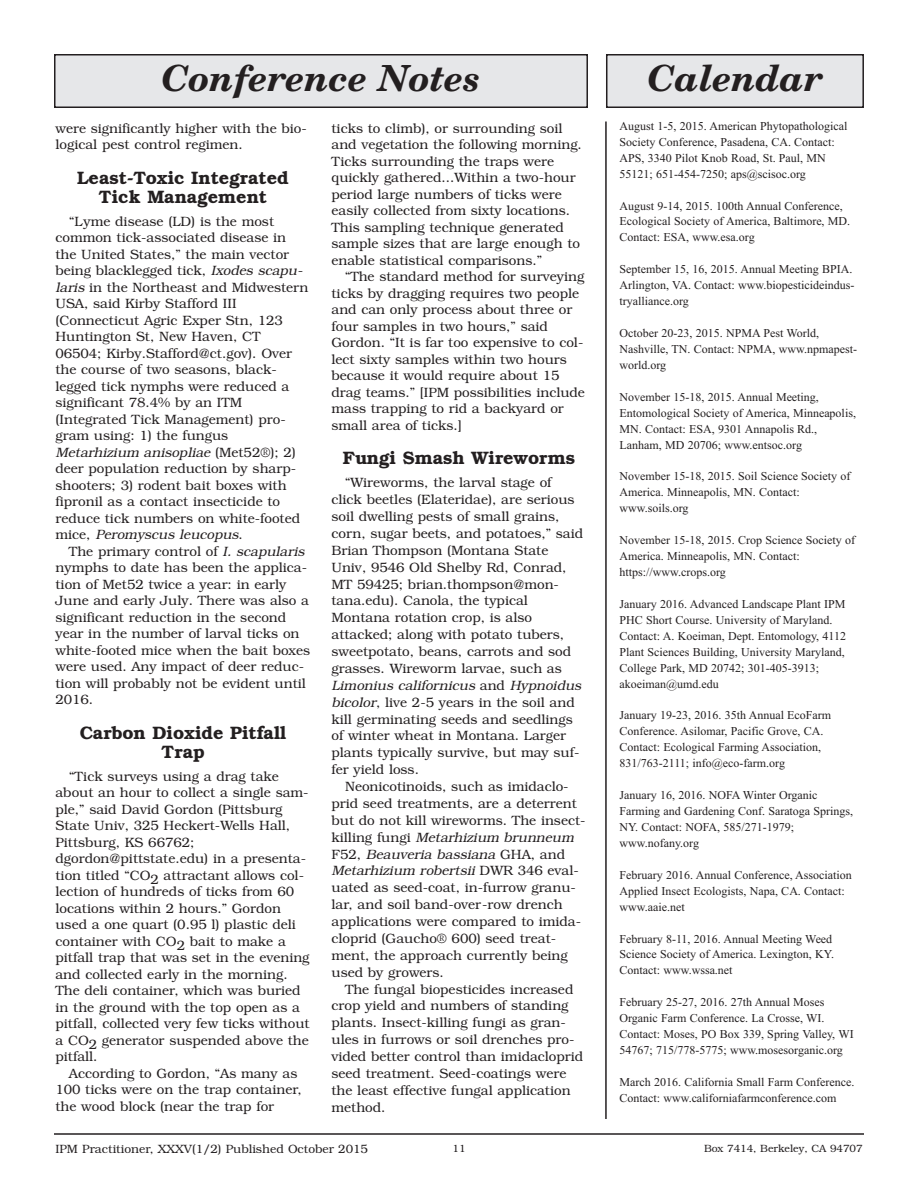
<style>
.page{position:relative;width:918px;height:1188px;background:#fff}
.page>*{position:absolute;margin:0;border:0;box-sizing:border-box;transform-origin:0 0}
.t1{font:italic 700 36px "New Century Schlbk";color:#231f20}
.t2{font:600 18px/19.5px "Bookman";color:#231f20;text-align:center}
.t3{font:300 13.5px/16.5px "Bookman";color:#231f20}
.t4{font:12px/15.9px "Times New Roman";color:#231f20}
.t5{font:300 12px "Bookman";color:#231f20}
.t6{font:300 10.5px "Bookman";color:#231f20}
.s1{font-style:italic}
</style>
<div class="page">
<hr style="left:54px;top:1133px;width:810px;height:2px;background:#231f20">
<div style="left:607px;top:55px;width:256px;height:52px;background:#e6e7e9"></div>
<div style="left:606px;top:54px;width:258px;height:54px;border:2px solid #231f20"></div>
<hr style="left:605px;top:122px;width:2px;height:997px;background:#231f20">
<div style="left:55px;top:55px;width:532px;height:52px;background:#e6e7e9"></div>
<div style="left:54px;top:54px;width:534px;height:54px;border:2px solid #231f20"></div>
<h1 class="t1" style="left:162px;top:65px;width:320px">Conference Notes</h1>
<p class="t3" style="left:56px;top:120px;width:253px">were significantly higher with the bio&shy;logical pest control regimen.</p>
<h2 class="t2" style="left:77px;top:168px;width:213px">Least-Toxic Integrated<br>Tick Management</h2>
<p class="t3" style="left:56px;top:213px;width:255px;text-indent:14px">“Lyme disease (LD) is the most common tick-associated disease in the United States,” the main vector being blacklegged tick, <span class="s1">Ixodes scapu&shy;laris</span> in the Northeast and Midwestern USA, said Kirby Stafford III (Connecticut Agric Exper Stn, 123<br>Huntington St, New Haven, CT 06504; Kirby.Stafford@ct.gov). Over the course of two seasons, black&shy;legged tick nymphs were reduced a significant 78.4% by an ITM (Integrated Tick Management) pro&shy;gram using: 1) the fungus <span class="s1">Metarhizium anisopliae</span> ( M e t 5 2 ® ) ; 2 ) deer population reduction by sharp&shy;shooters; 3) rodent bait boxes with fipronil as a contact insecticide to reduce tick numbers on white-footed m i c e , <span class="s1">Peromyscus leucopus</span>.</p>
<p class="t3" style="left:56px;top:543px;width:256px;text-indent:13px">The primary control of <span class="s1">I. scapularis </span>nymphs to date has been the applica&shy;tion of Met52 twice a year: in early June and early July. There was also a significant reduction in the second year in the number of larval ticks on white-footed mice when the bait boxes were used. Any impact of deer reduc&shy;tion will probably not be evident until 2016.</p>
<h2 class="t2" style="left:80px;top:723px;width:208px">Carbon Dioxide Pitfall<br>Trap</h2>
<p class="t3" style="left:56px;top:768px;width:256px;text-indent:14px">“Tick surveys using a drag take about an hour to collect a single sam&shy;ple,” said David Gordon (Pittsburg State Univ, 325 Heckert-Wells Hall, Pittsburg, KS 66762; dgordon@pittstate.edu) in a presenta&shy;tion titled “CO2 attractant allows col&shy;lection of hundreds of ticks from 60 locations within 2 hours.” Gordon used a one quart (0.95 l) plastic deli container with CO2 bait to make a pitfall trap that was set in the evening and collected early in the morning.<br>The deli container, which was buried in the ground with the top open as a pitfall, collected very few ticks without a CO2 generator suspended above the pitfall.</p>
<p class="t3" style="left:56px;top:1065px;width:248px;text-indent:13px">According to Gordon, “As many as<br>100 ticks were on the trap container, the wood block (near the trap for</p>
<p class="t3" style="left:332px;top:120px;width:252px">ticks to climb), or surrounding soil and vegetation the following morning.<br>Ticks surrounding the traps were quickly gathered...Within a two-hour period large numbers of ticks were easily collected from sixty locations.<br>This sampling technique generated sample sizes that are large enough to enable statistical comparisons.”</p>
<p class="t3" style="left:332px;top:268px;width:255px;text-indent:14px">“The standard method for surveying ticks by dragging requires two people and can only process about three or four samples in two hours,” said Gordon. “It is far too expensive to col&shy;lect sixty samples within two hours because it would require about 15 drag teams.” [IPM possibilities include mass trapping to rid a backyard or small area of ticks.]</p>
<h2 class="t2" style="left:343px;top:448px;width:234px">Fungi Smash Wireworms</h2>
<p class="t3" style="left:332px;top:474px;width:253px;text-indent:14px">“Wireworms, the larval stage of click beetles (Elateridae), are serious soil dwelling pests of small grains, corn, sugar beets, and potatoes,” said Brian Thompson (Montana State Univ, 9546 Old Shelby Rd, Conrad, MT 59425; brian.thompson@mon&shy;tana.edu). Canola, the typical Montana rotation crop, is also attacked; along with potato tubers, sweetpotato, beans, carrots and sod grasses. Wireworm larvae, such as <span class="s1">Limonius californicus</span> a n d <span class="s1">Hypnoidus bicolor</span>, live 2-5 years in the soil and kill germinating seeds and seedlings of winter wheat in Montana. Larger plants typically survive, but may suf&shy;fer yield loss.</p>
<p class="t3" style="left:332px;top:778px;width:256px;line-height:17px;text-indent:14px">Neonicotinoids, such as imidaclo&shy;prid seed treatments, are a deterrent but do not kill wireworms. The insect&shy;k i l l i n g fu n g i <span class="s1">Metarhizium brunneum </span>F 5 2 , <span class="s1">Beauveria bassiana</span> G H A , a n d <span class="s1">Metarhizium robertsii</span> D W R 3 4 6 e v a l - uated as seed-coat, in-furrow granu&shy;lar, and soil band-over-row drench applications were compared to imida&shy;cloprid (Gaucho® 600) seed treat&shy;ment, the approach currently being used by growers.</p>
<p class="t3" style="left:332px;top:981px;width:253px;text-indent:14px">The fungal biopesticides increased crop yield and numbers of standing plants. Insect-killing fungi as gran&shy;ules in furrows or soil drenches pro&shy;vided better control than imidacloprid seed treatment. Seed-coatings were the least effective fungal application method.</p>
<h1 class="t1" style="left:647px;top:65px;width:177px">Calendar</h1>
<p class="t4" style="left:619px;top:118px;width:229px">August 1-5, 2015. American Phytopathological Society Conference, Pasadena, CA. Contact:<br>APS, 3340 Pilot Knob Road, St. Paul, MN 55121; 651-454-7250; aps@scisoc.org</p>
<p class="t4" style="left:619px;top:197px;width:232px">August 9-14, 2015. 100th Annual Conference,<br>Ecological Society of America, Baltimore, MD.<br>Contact: ESA, www.esa.org</p>
<p class="t4" style="left:619px;top:261px;width:237px">September 15, 16, 2015. Annual Meeting BPIA.<br>Arlington, VA. Contact: www.biopesticideindus&shy;tryalliance.org</p>
<p class="t4" style="left:619px;top:325px;width:239px">October 20-23, 2015. NPMA Pest World,<br>Nashville, TN. Contact: NPMA, www.npmapest&shy;world.org</p>
<p class="t4" style="left:619px;top:389px;width:238px">November 15-18, 2015. Annual Meeting, Entomological Society of America, Minneapolis, MN. Contact: ESA, 9301 Annapolis Rd., Lanham, MD 20706; www.entsoc.org</p>
<p class="t4" style="left:619px;top:468px;width:233px">November 15-18, 2015. Soil Science Society of<br>America. Minneapolis, MN. Contact: www.soils.org</p>
<p class="t4" style="left:619px;top:532px;width:237px">November 15-18, 2015. Crop Science Society of<br>America. Minneapolis, MN. Contact: https://www.crops.org</p>
<p class="t4" style="left:619px;top:596px;width:228px">January 2016. Advanced Landscape Plant IPM PHC Short Course. University of Maryland.<br>Contact: A. Koeiman, Dept. Entomology, 4112<br>Plant Sciences Building, University Maryland, College Park, MD 20742; 301-405-3913; akoeiman@umd.edu</p>
<p class="t4" style="left:619px;top:707px;width:213px">January 19-23, 2016. 35th Annual EcoFarm Conference. Asilomar, Pacific Grove, CA.<br>Contact: Ecological Farming Association, 831/763-2111; info@eco-farm.org</p>
<p class="t4" style="left:619px;top:787px;width:235px">January 16, 2016. NOFA Winter Organic Farming and Gardening Conf. Saratoga Springs, NY. Contact: NOFA, 585/271-1979; www.nofany.org</p>
<p class="t4" style="left:619px;top:867px;width:234px">February 2016. Annual Conference, Association<br>Applied Insect Ecologists, Napa, CA. Contact: www.aaie.net</p>
<p class="t4" style="left:619px;top:930px;width:216px">February 8-11, 2016. Annual Meeting Weed<br>Science Society of America. Lexington, KY.<br>Contact: www.wssa.net</p>
<p class="t4" style="left:619px;top:994px;width:236px">February 25-27, 2016. 27th Annual Moses Organic Farm Conference. La Crosse, WI.<br>Contact: Moses, PO Box 339, Spring Valley, WI 54767; 715/778-5775; www.mosesorganic.org</p>
<p class="t4" style="left:619px;top:1074px;width:237px">March 2016. California Small Farm Conference.<br>Contact: www.californiafarmconference.com</p>
<p class="t5" style="left:56px;top:1141px;width:314px">IPM Practitioner, XXXV(1/2) Published October 2015</p>
<p class="t6" style="left:453px;top:1142px;width:15px">11</p>
<p class="t6" style="left:704px;top:1142px;width:160px">Box 7414, Berkeley, CA 94707</p>
</div>
